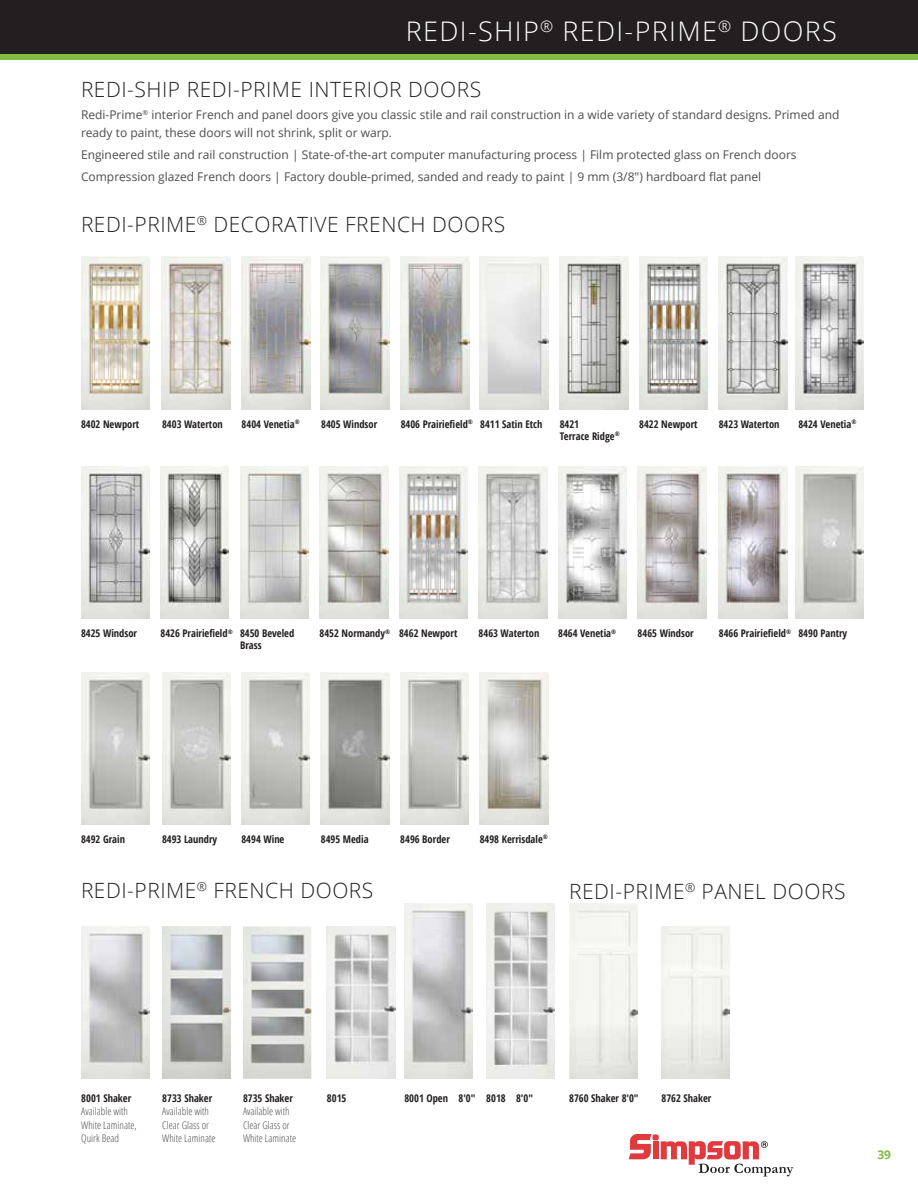
<style>
.page{position:relative;width:918px;height:1188px;background:#fff}
.page>*{position:absolute;margin:0;border:0;box-sizing:border-box;transform-origin:0 0}
.t1{font:300 27px "Open Sans";letter-spacing:.05em;color:#fff}
.t2{font:300 21px "Open Sans";letter-spacing:.025em;color:#231f20}
.t3{font:12px/18px "Open Sans";color:#4d4d4f}
.t4{font:700 12px "Open Sans";color:#7fbb42}
.t5{font:700 condensed 10.5px/12px "Open Sans";color:#231f20}
.t6{font:300 condensed 10.5px/13.5px "Open Sans";color:#4d4d4f}
</style>
<div class="page">
<svg style="left:629px;top:1134px;width:22px;height:25px"></svg>
<div style="left:652px;top:1134px;width:7px;height:6px;background:#e03a3e;border-radius:2px"></div>
<div style="left:653px;top:1141px;width:6px;height:18px;background:#e03a3e"></div>
<svg style="left:661px;top:1141px;width:132px;height:36px"></svg>
<div style="left:0;top:0;width:918px;height:54px;background:#231f20"></div>
<img style="left:81px;top:256px;width:69px;height:154px">
<img style="left:162px;top:256px;width:69px;height:154px">
<img style="left:241px;top:256px;width:69px;height:154px">
<img style="left:321px;top:256px;width:69px;height:154px">
<img style="left:400px;top:256px;width:69px;height:154px">
<img style="left:480px;top:256px;width:69px;height:154px">
<img style="left:559px;top:256px;width:69px;height:154px">
<img style="left:639px;top:256px;width:69px;height:154px">
<img style="left:719px;top:256px;width:68px;height:154px">
<img style="left:795px;top:256px;width:69px;height:154px">
<img style="left:479px;top:466px;width:68px;height:153px">
<img style="left:558px;top:466px;width:69px;height:153px">
<img style="left:638px;top:466px;width:68px;height:153px">
<img style="left:719px;top:466px;width:68px;height:153px">
<img style="left:796px;top:466px;width:68px;height:153px">
<img style="left:161px;top:466px;width:68px;height:153px">
<img style="left:240px;top:466px;width:69px;height:153px">
<img style="left:320px;top:466px;width:68px;height:153px">
<img style="left:399px;top:466px;width:69px;height:153px">
<img style="left:81px;top:466px;width:68px;height:153px">
<img style="left:81px;top:673px;width:68px;height:152px">
<img style="left:162px;top:673px;width:68px;height:152px">
<img style="left:241px;top:673px;width:69px;height:152px">
<img style="left:321px;top:673px;width:68px;height:152px">
<img style="left:400px;top:673px;width:69px;height:152px">
<img style="left:480px;top:673px;width:68px;height:152px">
<img style="left:327px;top:926px;width:68px;height:153px">
<img style="left:162px;top:926px;width:68px;height:153px">
<img style="left:81px;top:926px;width:68px;height:153px">
<img style="left:243px;top:927px;width:68px;height:152px">
<img style="left:404px;top:904px;width:69px;height:175px">
<img style="left:486px;top:904px;width:68px;height:175px">
<img style="left:569px;top:904px;width:68px;height:175px">
<img style="left:662px;top:926px;width:68px;height:153px">
<div style="left:0;top:54px;width:918px;height:5px;background:#7fbb42"></div>
<h1 class="t1" style="left:406px;top:12px;width:433px">REDI-SHIP<sup>®</sup> REDI-PRIME<sup>®</sup> DOORS</h1>
<h2 class="t2" style="left:81px;top:75px;width:402px">REDI-SHIP REDI-PRIME INTERIOR DOORS</h2>
<p class="t3" style="left:81px;top:105px;width:760px">Redi-Prime<sup>®</sup> interior French and panel doors give you classic stile and rail construction in a wide variety of standard designs. Primed and ready to paint, these doors will not shrink, split or warp.</p>
<p class="t3" style="left:81px;top:143px;width:717px;line-height:22px">Engineered stile and rail construction | State-of-the-art computer manufacturing process | Film protected glass on French doors<br>Compression glazed French doors | Factory double-primed, sanded and ready to paint | 9 mm (3/8") hardboard flat panel</p>
<h2 class="t2" style="left:81px;top:210px;width:426px">REDI-PRIME<sup>®</sup> DECORATIVE FRENCH DOORS</h2>
<p class="t5" style="left:81px;top:418px;width:60px">8402 Newport</p>
<p class="t5" style="left:162px;top:418px;width:62px">8403 Waterton</p>
<p class="t5" style="left:242px;top:418px;width:60px">8404 Venetia<sup>®</sup></p>
<p class="t5" style="left:321px;top:418px;width:58px">8405 Windsor</p>
<p class="t5" style="left:401px;top:418px;width:143px">8406 Prairiefield<sup>®</sup> 8411 Satin Etch</p>
<p class="t5" style="left:560px;top:418px;width:61px">8421<br>Terrace Ridge<sup>®</sup></p>
<p class="t5" style="left:639px;top:418px;width:60px">8422 Newport</p>
<p class="t5" style="left:719px;top:418px;width:62px">8423 Waterton</p>
<p class="t5" style="left:798px;top:418px;width:60px">8424 Venetia<sup>®</sup></p>
<p class="t5" style="left:161px;top:627px;width:135px">8426 Prairiefield<sup>®</sup> 8450 Beveled</p>
<p class="t5" style="left:798px;top:627px;width:50px">8490 Pantry</p>
<p class="t5" style="left:240px;top:639px;width:23px">Brass</p>
<p class="t5" style="left:479px;top:627px;width:62px">8463 Waterton</p>
<p class="t5" style="left:558px;top:627px;width:60px">8464 Venetia<sup>®</sup></p>
<p class="t5" style="left:638px;top:627px;width:58px">8465 Windsor</p>
<p class="t5" style="left:719px;top:627px;width:74px">8466 Prairiefield<sup>®</sup></p>
<p class="t5" style="left:81px;top:627px;width:58px">8425 Windsor</p>
<p class="t5" style="left:399px;top:627px;width:60px">8462 Newport</p>
<p class="t5" style="left:320px;top:627px;width:72px">8452 Normandy<sup>®</sup></p>
<p class="t5" style="left:81px;top:833px;width:46px">8492 Grain</p>
<p class="t5" style="left:162px;top:833px;width:57px">8493 Laundry</p>
<p class="t5" style="left:241px;top:833px;width:45px">8494 Wine</p>
<p class="t5" style="left:321px;top:833px;width:49px">8495 Media</p>
<p class="t5" style="left:400px;top:833px;width:51px">8496 Border</p>
<p class="t5" style="left:480px;top:833px;width:70px">8498 Kerrisdale<sup>®</sup></p>
<h2 class="t2" style="left:81px;top:876px;width:294px">REDI-PRIME<sup>®</sup> FRENCH DOORS</h2>
<h2 class="t2" style="left:569px;top:877px;width:278px">REDI-PRIME<sup>®</sup> PANEL DOORS</h2>
<p class="t5" style="left:81px;top:1092px;width:51px">8001 Shaker</p>
<p class="t6" style="left:81px;top:1105px;width:57px">Available with<br>White Laminate,<br>Quirk Bead</p>
<p class="t5" style="left:162px;top:1092px;width:51px">8733 Shaker</p>
<p class="t5" style="left:327px;top:1092px;width:21px">8015</p>
<p class="t6" style="left:162px;top:1104px;width:55px">Available with<br>Clear Glass or<br>White Laminate</p>
<p class="t5" style="left:243px;top:1092px;width:51px">8735 Shaker</p>
<p class="t6" style="left:243px;top:1105px;width:55px">Available with<br>Clear Glass or<br>White Laminate</p>
<p class="t5" style="left:404px;top:1092px;width:130px">8001 Open 8'0" 8018 8'0"</p>
<p class="t5" style="left:569px;top:1092px;width:71px">8760 Shaker 8'0"</p>
<p class="t5" style="left:661px;top:1092px;width:51px">8762 Shaker</p>
<p class="t4" style="left:877px;top:1146px;width:15px">39</p>
</div>
